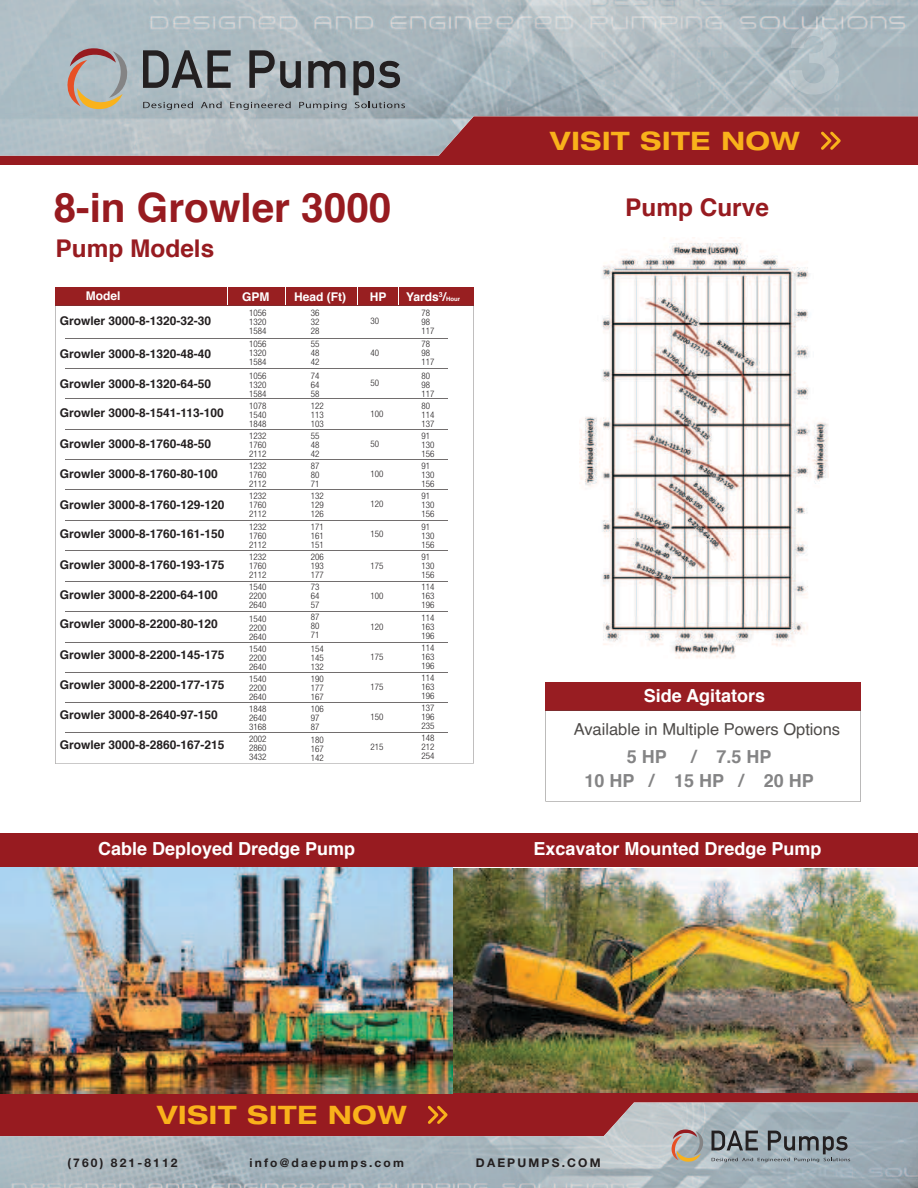
<style>
.page{position:relative;width:918px;height:1188px;background:#fff}
.page>*{position:absolute;margin:0;border:0;box-sizing:border-box;transform-origin:0 0}
.t1{font:700 40.5px "Helvetica";color:#971b20}
.t2{font:700 expanded 25.5px "Helvetica Neue LT Std";letter-spacing:.03em;color:#f9b21b}
.t3{font:700 24.45px "Helvetica";color:#971b20}
.t4{font:700 18px "Helvetica";color:#fff}
.t5{font:700 18px/24.6px "Helvetica";color:#848485}
.t6{font:16.5px "Helvetica";color:#4e4b49}
.t7{font:700 12px "Helvetica";color:#231f20}
.t8{font:700 12px "Helvetica Neue LT Std";letter-spacing:.18em;color:#231f20}
.t9{font:700 12px "Helvetica";color:#fff}
.t10{font:300 condensed 9px/9px "Helvetica Neue LT Std";color:#231f20;text-align:justify}
.t11{font:700 6px "Helvetica";color:#fff}
.s1{font-size:12px}
</style>
<div class="page">
<div style="left:0;top:96px;width:918px;height:69px;background:#971b20"></div>
<img style="left:0;top:0;width:918px;height:156px">
<svg style="left:818px;top:129px;width:25px;height:24px"></svg>
<svg style="left:62px;top:43px;width:71px;height:73px;background:#b1aca7"></svg>
<svg style="left:143px;top:50px;width:88px;height:38px;background:#72787c"></svg>
<svg style="left:249px;top:50px;width:52px;height:38px;background:#7a7f83"></svg>
<svg style="left:308px;top:61px;width:37px;height:27px"></svg>
<svg style="left:353px;top:61px;width:47px;height:34px;background:#6a7075"></svg>
<svg style="left:143px;top:102px;width:50px;height:8px"></svg>
<svg style="left:201px;top:102px;width:21px;height:6px"></svg>
<svg style="left:230px;top:102px;width:61px;height:8px"></svg>
<svg style="left:299px;top:102px;width:48px;height:8px"></svg>
<svg style="left:355px;top:102px;width:50px;height:6px"></svg>
<div style="left:0;top:1093px;width:918px;height:70px;background:#971b20"></div>
<img style="left:0;top:1102px;width:918px;height:86px">
<svg style="left:425px;top:1103px;width:25px;height:24px"></svg>
<svg style="left:669px;top:1126px;width:37px;height:39px"></svg>
<svg style="left:712px;top:1131px;width:138px;height:31px;background:#848f95"></svg>
<div style="left:0;top:833px;width:918px;height:34px;background:#971b20"></div>
<div style="left:545px;top:682px;width:316px;height:29px;background:#981d22"></div>
<svg style="left:545px;top:711px;width:316px;height:90px"></svg>
<img style="left:453px;top:868px;width:465px;height:225px">
<img style="left:0;top:868px;width:453px;height:225px">
<div style="left:55px;top:287px;width:418px;height:19px;background:#981f21"></div>
<svg style="left:285px;top:287px;width:1px;height:18px"></svg>
<svg style="left:357px;top:287px;width:1px;height:18px"></svg>
<svg style="left:398px;top:287px;width:1px;height:18px"></svg>
<svg style="left:55px;top:305px;width:418px;height:459px"></svg>
<svg style="left:227px;top:287px;width:1px;height:18px"></svg>
<hr style="left:65px;top:338px;width:383px;height:1px;background:#726e6e">
<hr style="left:65px;top:368px;width:383px;height:1px;background:#726e6e">
<hr style="left:65px;top:399px;width:383px;height:1px;background:#726e6e">
<hr style="left:65px;top:429px;width:383px;height:1px;background:#726e6e">
<hr style="left:65px;top:459px;width:383px;height:1px;background:#726e6e">
<hr style="left:65px;top:489px;width:383px;height:1px;background:#726e6e">
<hr style="left:65px;top:521px;width:383px;height:1px;background:#726e6e">
<hr style="left:65px;top:551px;width:383px;height:1px;background:#726e6e">
<hr style="left:65px;top:581px;width:383px;height:1px;background:#726e6e">
<hr style="left:65px;top:611px;width:383px;height:1px;background:#726e6e">
<hr style="left:65px;top:642px;width:383px;height:1px;background:#726e6e">
<hr style="left:65px;top:673px;width:383px;height:1px;background:#726e6e">
<hr style="left:65px;top:702px;width:383px;height:1px;background:#726e6e">
<hr style="left:65px;top:732px;width:383px;height:1px;background:#726e6e">
<img style="left:579px;top:237px;width:249px;height:422px">
<h2 class="t2" style="left:550px;top:126px;width:251px">VISIT SITE NOW</h2>
<h1 class="t1" style="left:54px;top:192px;width:339px">8-in Growler 3000</h1>
<h3 class="t3" style="left:625px;top:198px;width:145px">Pump Curve</h3>
<h3 class="t3" style="left:56px;top:239px;width:160px">Pump Models</h3>
<h3 class="t9" style="left:86px;top:291px;width:36px">Model</h3>
<h3 class="t9" style="left:242px;top:292px;width:29px">GPM</h3>
<h3 class="t9" style="left:370px;top:292px;width:18px">HP</h3>
<h3 class="t9" style="left:406px;top:292px;width:38px">Yards<sup>3</sup></h3>
<h3 class="t9" style="left:294px;top:292px;width:53px">Head (Ft)</h3>
<p class="t11" style="left:443px;top:296px;width:19px"><span class="s1">/</span>Hour</p>
<h3 class="t7" style="left:60px;top:316px;width:153px">Growler 3000-8-1320-32-30</h3>
<h3 class="t7" style="left:60px;top:349px;width:153px">Growler 3000-8-1320-48-40</h3>
<h3 class="t7" style="left:60px;top:379px;width:153px">Growler 3000-8-1320-64-50</h3>
<h3 class="t7" style="left:60px;top:408px;width:166px">Growler 3000-8-1541-113-100</h3>
<h3 class="t7" style="left:60px;top:439px;width:153px">Growler 3000-8-1760-48-50</h3>
<h3 class="t7" style="left:60px;top:469px;width:160px">Growler 3000-8-1760-80-100</h3>
<h3 class="t7" style="left:60px;top:500px;width:166px">Growler 3000-8-1760-129-120</h3>
<h3 class="t7" style="left:60px;top:529px;width:166px">Growler 3000-8-1760-161-150</h3>
<h3 class="t7" style="left:60px;top:561px;width:166px">Growler 3000-8-1760-193-175</h3>
<h3 class="t7" style="left:60px;top:590px;width:160px">Growler 3000-8-2200-64-100</h3>
<h3 class="t7" style="left:60px;top:619px;width:160px">Growler 3000-8-2200-80-120</h3>
<h3 class="t7" style="left:60px;top:650px;width:166px">Growler 3000-8-2200-145-175</h3>
<h3 class="t7" style="left:60px;top:680px;width:166px">Growler 3000-8-2200-177-175</h3>
<h3 class="t7" style="left:60px;top:711px;width:160px">Growler 3000-8-2640-97-150</h3>
<h3 class="t7" style="left:60px;top:740px;width:166px">Growler 3000-8-2860-167-215</h3>
<p class="t10" style="left:249px;top:308px;width:19px">1056<br>1320<br>1584</p>
<p class="t10" style="left:249px;top:339px;width:19px">1056<br>1320<br>1584</p>
<p class="t10" style="left:249px;top:371px;width:19px">1056<br>1320<br>1584</p>
<p class="t10" style="left:249px;top:401px;width:19px">1078<br>1540<br>1848</p>
<p class="t10" style="left:249px;top:431px;width:19px">1232<br>1760<br>2112</p>
<p class="t10" style="left:249px;top:461px;width:19px">1232<br>1760<br>2112</p>
<p class="t10" style="left:249px;top:491px;width:19px">1232<br>1760<br>2112</p>
<p class="t10" style="left:249px;top:522px;width:19px">1232<br>1760<br>2112</p>
<p class="t10" style="left:249px;top:552px;width:19px">1232<br>1760<br>2112</p>
<p class="t10" style="left:249px;top:582px;width:19px">1540<br>2200<br>2640</p>
<p class="t10" style="left:249px;top:614px;width:19px">1540<br>2200<br>2640</p>
<p class="t10" style="left:249px;top:644px;width:19px">1540<br>2200<br>2640</p>
<p class="t10" style="left:249px;top:674px;width:19px">1540<br>2200<br>2640</p>
<p class="t10" style="left:249px;top:704px;width:19px">1848<br>2640<br>3168</p>
<p class="t10" style="left:249px;top:734px;width:19px">2002<br>2860<br>3432</p>
<p class="t10" style="left:311px;top:308px;width:10px">36<br>32<br>28</p>
<p class="t10" style="left:311px;top:339px;width:10px">55<br>48<br>42</p>
<p class="t10" style="left:311px;top:371px;width:10px">74<br>64<br>58</p>
<p class="t10" style="left:311px;top:401px;width:14px">122<br>113<br>103</p>
<p class="t10" style="left:311px;top:431px;width:10px">55<br>48<br>42</p>
<p class="t10" style="left:311px;top:461px;width:10px">87<br>80<br>71</p>
<p class="t10" style="left:311px;top:491px;width:14px">132<br>129<br>126</p>
<p class="t10" style="left:311px;top:522px;width:14px">171<br>161<br>151</p>
<p class="t10" style="left:311px;top:552px;width:14px">206<br>193<br>177</p>
<p class="t10" style="left:311px;top:582px;width:10px">73<br>64<br>57</p>
<p class="t10" style="left:311px;top:612px;width:10px">87<br>80<br>71</p>
<p class="t10" style="left:311px;top:644px;width:14px">154<br>145<br>132</p>
<p class="t10" style="left:311px;top:674px;width:14px">190<br>177<br>167</p>
<p class="t10" style="left:311px;top:704px;width:14px;text-align:left">106<br>97<br>87</p>
<p class="t10" style="left:311px;top:735px;width:14px">180<br>167<br>142</p>
<p class="t10" style="left:371px;top:317px;width:10px">30</p>
<p class="t10" style="left:371px;top:348px;width:10px">40</p>
<p class="t10" style="left:371px;top:378px;width:10px">50</p>
<p class="t10" style="left:371px;top:410px;width:14px">100</p>
<p class="t10" style="left:371px;top:440px;width:10px">50</p>
<p class="t10" style="left:371px;top:470px;width:14px">100</p>
<p class="t10" style="left:371px;top:500px;width:14px">120</p>
<p class="t10" style="left:371px;top:530px;width:14px">150</p>
<p class="t10" style="left:371px;top:561px;width:14px">175</p>
<p class="t10" style="left:371px;top:591px;width:14px">100</p>
<p class="t10" style="left:371px;top:623px;width:14px">120</p>
<p class="t10" style="left:371px;top:653px;width:14px">175</p>
<p class="t10" style="left:371px;top:683px;width:14px">175</p>
<p class="t10" style="left:371px;top:713px;width:14px">150</p>
<p class="t10" style="left:371px;top:743px;width:14px">215</p>
<p class="t10" style="left:422px;top:308px;width:14px;text-align:left">78<br>98<br>117</p>
<p class="t10" style="left:422px;top:339px;width:14px;text-align:left">78<br>98<br>117</p>
<p class="t10" style="left:422px;top:371px;width:14px;text-align:left">80<br>98<br>117</p>
<p class="t10" style="left:422px;top:401px;width:14px;text-align:left">80<br>114<br>137</p>
<p class="t10" style="left:422px;top:431px;width:14px;text-align:left">91<br>130<br>156</p>
<p class="t10" style="left:422px;top:461px;width:14px;text-align:left">91<br>130<br>156</p>
<p class="t10" style="left:422px;top:491px;width:14px;text-align:left">91<br>130<br>156</p>
<p class="t10" style="left:422px;top:522px;width:14px;text-align:left">91<br>130<br>156</p>
<p class="t10" style="left:422px;top:552px;width:14px;text-align:left">91<br>130<br>156</p>
<p class="t10" style="left:422px;top:582px;width:14px">114<br>163<br>196</p>
<p class="t10" style="left:422px;top:614px;width:14px">114<br>163<br>196</p>
<p class="t10" style="left:422px;top:644px;width:14px">114<br>163<br>196</p>
<p class="t10" style="left:422px;top:674px;width:14px">114<br>163<br>196</p>
<p class="t10" style="left:422px;top:704px;width:14px">137<br>196<br>235</p>
<p class="t10" style="left:422px;top:734px;width:14px">148<br>212<br>254</p>
<h3 class="t4" style="left:644px;top:688px;width:123px">Side Agitators</h3>
<h3 class="t6" style="left:574px;top:723px;width:268px">Available in Multiple Powers Options</h3>
<h3 class="t5" style="left:584px;top:746px;width:231px;text-indent:107px">/ 7.5 HP<br>10 HP / 15 HP / 20 HP</h3>
<h3 class="t5" style="left:627px;top:746px;width:42px">5 HP</h3>
<h3 class="t4" style="left:98px;top:842px;width:259px">Cable Deployed Dredge Pump</h3>
<h3 class="t4" style="left:533px;top:842px;width:290px">Excavator Mounted Dredge Pump</h3>
<h2 class="t2" style="left:157px;top:1100px;width:251px">VISIT SITE NOW</h2>
<h3 class="t8" style="left:68px;top:1158px;width:112px">(760) 821-8112</h3>
<h3 class="t8" style="left:250px;top:1158px;width:156px">info@daepumps.com</h3>
<h3 class="t8" style="left:476px;top:1158px;width:126px">DAEPUMPS.COM</h3>
</div>
